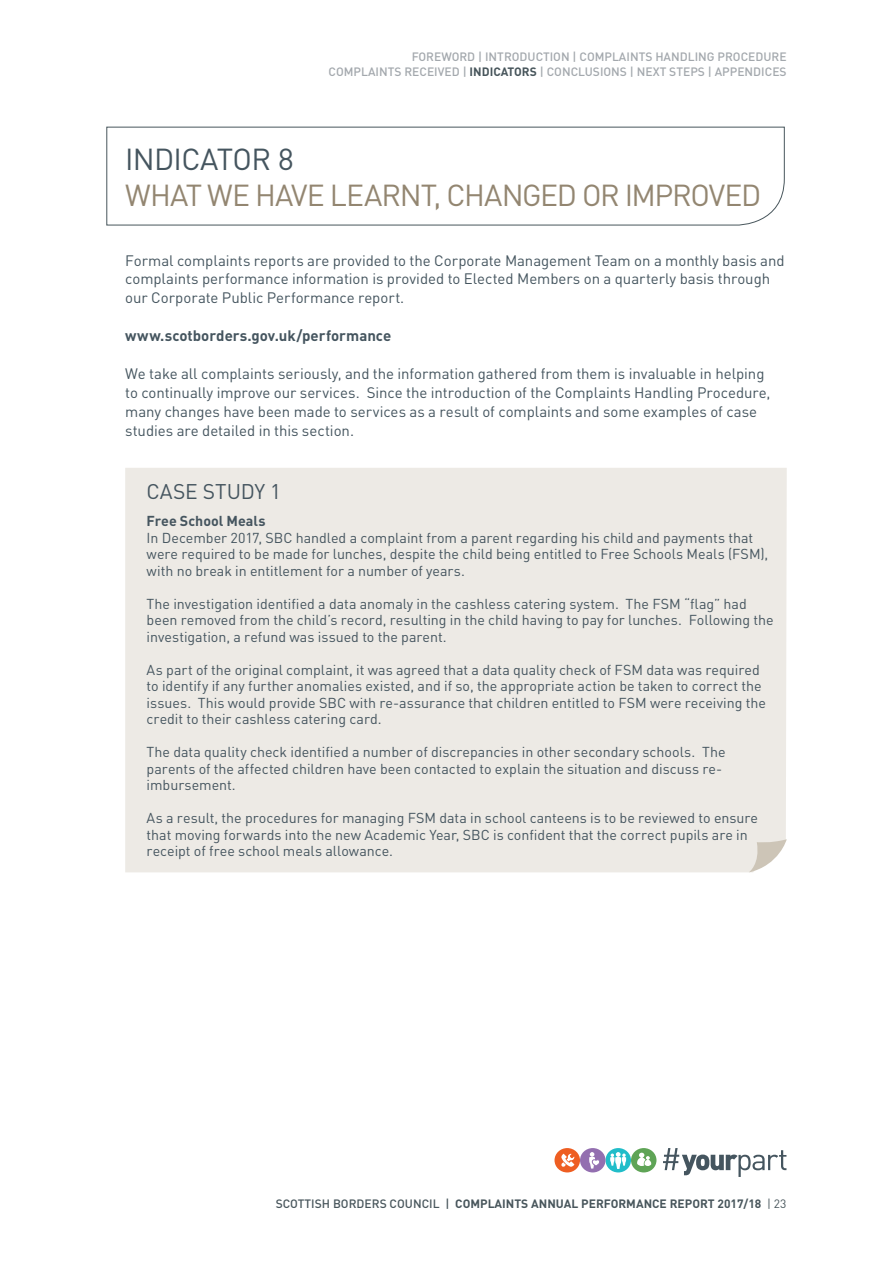
<style>
.page{position:relative;width:893px;height:1263px;background:#fff}
.page>*{position:absolute;margin:0;border:0;box-sizing:border-box;transform-origin:0 0}
.t1{font:30px "DIN";letter-spacing:-.04em;color:#938671}
.t2{font:30px "DIN";letter-spacing:-.02em;color:#45555f}
.t3{font:21px "DIN";letter-spacing:-.005em;color:#45555f}
.t4{font:15px/18.9px "DIN";letter-spacing:-.005em;color:#45555f}
.t5{font:700 15px "DIN";color:#45555f}
.t6{font:14.25px/16.5px "DIN";color:#45555f}
.t7{font:700 14.25px "DIN";color:#45555f}
.t8{font:500 12px/14.4px "DIN";color:#a3a8ad;text-align:right}
.t9{font:700 12px "DIN";color:#48565c}
.s1{font-weight:700;color:#48565c}
.s2{font-weight:500}
.s3{font-weight:400}
</style>
<div class="page">
<div style="left:605px;top:1148px;width:26px;height:24px;background:#21bdc9;border-radius:50%"></div>
<svg style="left:610px;top:1152px;width:16px;height:17px"></svg>
<div style="left:631px;top:1148px;width:25px;height:24px;background:#5fa456;border-radius:50%"></div>
<svg style="left:637px;top:1153px;width:14px;height:13px"></svg>
<div style="left:554px;top:1148px;width:26px;height:24px;background:#ee5e22;border-radius:50%"></div>
<svg style="left:561px;top:1154px;width:13px;height:13px"></svg>
<div style="left:580px;top:1148px;width:25px;height:24px;background:#936fb0;border-radius:50%"></div>
<svg style="left:589px;top:1152px;width:11px;height:16px"></svg>
<svg style="left:663px;top:1148px;width:123px;height:29px"></svg>
<svg style="left:106px;top:126px;width:679px;height:100px"></svg>
<div style="left:125px;top:468px;width:662px;height:404px;background:#edeae5"></div>
<svg style="left:749px;top:839px;width:38px;height:33px"></svg>
<p class="t8" style="left:329px;top:49px;width:460px">FOREWORD | INTRODUCTION | COMPLAINTS HANDLING PROCEDURE<br>COMPLAINTS RECEIVED | <span class="s1">INDICATORS</span> | CONCLUSIONS | NEXT STEPS | APPENDICES</p>
<h1 class="t2" style="left:125px;top:140px;width:170px">INDICATOR 8</h1>
<h1 class="t1" style="left:125px;top:176px;width:638px">WHAT WE HAVE LEARNT, CHANGED OR IMPROVED</h1>
<p class="t4" style="left:125px;top:250px;width:661px">Formal complaints reports are provided to the Corporate Management Team on a monthly basis and complaints performance information is provided to Elected Members on a quarterly basis through our Corporate Public Performance report.</p>
<p class="t5" style="left:125px;top:326px;width:268px">www.scotborders.gov.uk/performance</p>
<p class="t4" style="left:125px;top:364px;width:647px">We take all complaints seriously, and the information gathered from them is invaluable in helping to continually improve our services. Since the introduction of the Complaints Handling Procedure, many changes have been made to services as a result of complaints and some examples of case studies are detailed in this section.</p>
<h2 class="t3" style="left:147px;top:479px;width:136px">CASE STUDY 1</h2>
<p class="t7" style="left:147px;top:512px;width:121px">Free School Meals</p>
<p class="t6" style="left:147px;top:529px;width:623px">In December 2017, SBC handled a complaint from a parent regarding his child and payments that were required to be made for lunches, despite the child being entitled to Free Schools Meals (FSM), with no break in entitlement for a number of years.</p>
<p class="t6" style="left:147px;top:595px;width:629px">The investigation identified a data anomaly in the cashless catering system. The FSM “flag” had been removed from the child’s record, resulting in the child having to pay for lunches. Following the investigation, a refund was issued to the parent.</p>
<p class="t6" style="left:147px;top:661px;width:621px">As part of the original complaint, it was agreed that a data quality check of FSM data was required to identify if any further anomalies existed, and if so, the appropriate action be taken to correct the issues. This would provide SBC with re-assurance that children entitled to FSM were receiving the credit to their cashless catering card.</p>
<p class="t6" style="left:147px;top:744px;width:580px">The data quality check identified a number of discrepancies in other secondary schools. The parents of the affected children have been contacted to explain the situation and discuss re&shy;imbursement.</p>
<p class="t6" style="left:147px;top:810px;width:613px">As a result, the procedures for managing FSM data in school canteens is to be reviewed to ensure that moving forwards into the new Academic Year, SBC is confident that the correct pupils are in receipt of free school meals allowance.</p>
<p class="t9" style="left:276px;top:1196px;width:512px"><span class="s2">SCOTTISH BORDERS COUNCIL |</span> COMPLAINTS ANNUAL PERFORMANCE REPORT 2017/18 <span class="s3">| 23</span></p>
</div>
